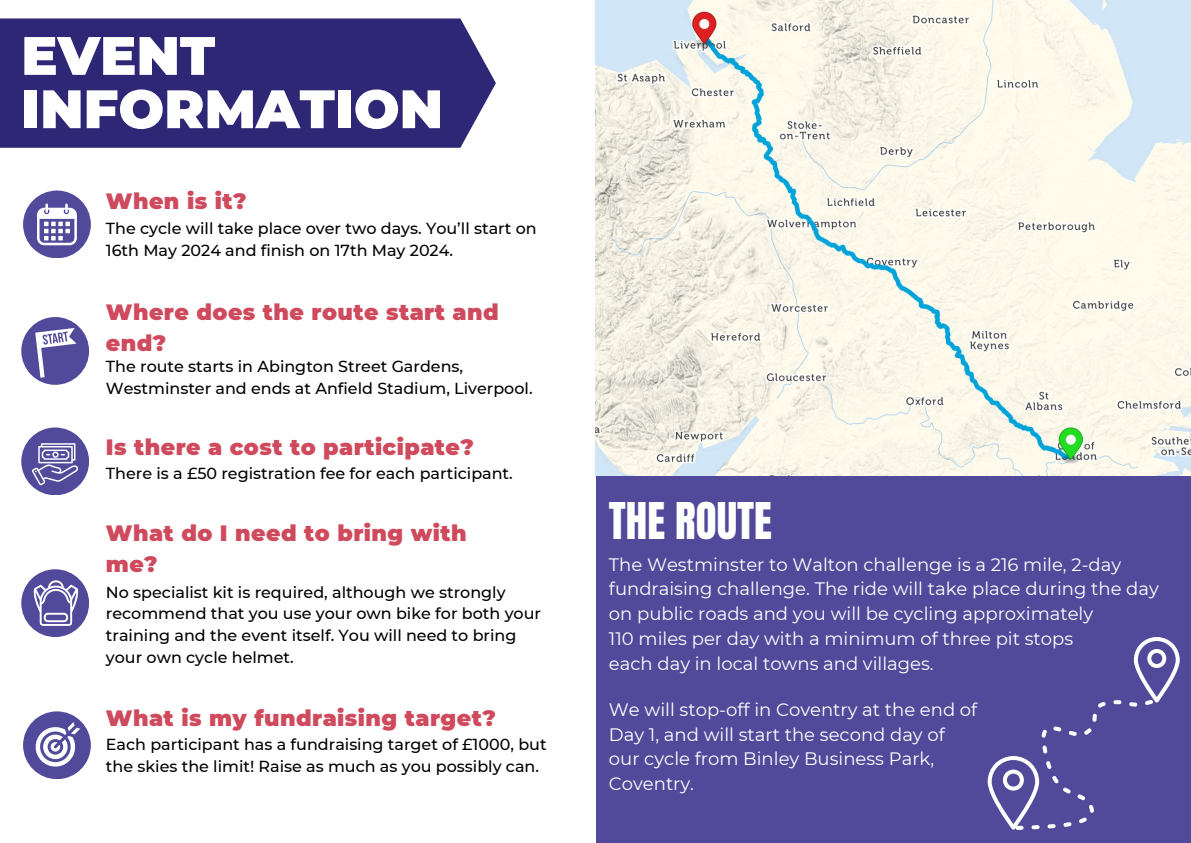
<style>
.page{position:relative;width:1191px;height:843px;background:#fff}
.page>*{position:absolute;margin:0;border:0;box-sizing:border-box;transform-origin:0 0}
.t1{font:900 54px/53.2px "Montserrat";color:#fff}
.t2{font:43px "Anton";color:#fff}
.t3{font:900 22.1px/30.6px "Montserrat";letter-spacing:.02em;color:#cf4a5d}
.t4{font:18px/24.8px "Montserrat";color:#fff}
.t5{font:500 15.9px/21.9px "Montserrat";color:#000}
</style>
<div class="page">
<div style="left:0;top:18px;width:495px;height:130px;background:#2e2776"></div>
<img style="left:595px;top:0;width:595px;height:476px">
<div style="left:595px;top:476px;width:595px;height:366px;background:#514a9a"></div>
<div style="left:23px;top:190px;width:68px;height:68px;background:#514a9a;border-radius:50%"></div>
<svg style="left:37px;top:203px;width:40px;height:42px"></svg>
<div style="left:21px;top:317px;width:68px;height:67px;background:#514a9a;border-radius:50%"></div>
<svg style="left:35px;top:328px;width:41px;height:49px"></svg>
<div style="left:23px;top:711px;width:68px;height:67px;background:#514a9a;border-radius:50%"></div>
<svg style="left:35px;top:722px;width:45px;height:45px"></svg>
<div style="left:21px;top:569px;width:68px;height:67px;background:#514a9a;border-radius:50%"></div>
<svg style="left:33px;top:580px;width:46px;height:45px"></svg>
<svg style="left:987px;top:637px;width:192px;height:192px"></svg>
<div style="left:21px;top:427px;width:68px;height:68px;background:#514a9a;border-radius:50%"></div>
<svg style="left:32px;top:443px;width:46px;height:42px"></svg>
<h1 class="t1" style="left:21px;top:29px;width:423px">EVENT<br>INFORMATION</h1>
<h3 class="t3" style="left:106px;top:186px;width:142px">When is it?</h3>
<p class="t5" style="left:106px;top:217px;width:432px">The cycle will take place over two days. You’ll start on<br>16th May 2024 and finish on 17th May 2024.</p>
<p class="t3" style="left:106px;top:297px;width:394px">Where does the route start and end?</p>
<h3 class="t5" style="left:106px;top:355px;width:428px">The route starts in Abington Street Gardens,<br>Westminster and ends at Anfield Stadium, Liverpool.</h3>
<p class="t3" style="left:106px;top:432px;width:369px">Is there a cost to participate?</p>
<p class="t5" style="left:106px;top:462px;width:408px">There is a £50 registration fee for each participant.</p>
<p class="t3" style="left:106px;top:518px;width:362px">What do I need to bring with me?</p>
<p class="t5" style="left:106px;top:580px;width:436px">No specialist kit is required, although we strongly recommend that you use your own bike for both your training and the event itself. You will need to bring your own cycle helmet.</p>
<p class="t3" style="left:106px;top:702px;width:391px">What is my fundraising target?</p>
<p class="t5" style="left:106px;top:733px;width:442px">Each participant has a fundraising target of £1000, but the skies the limit! Raise as much as you possibly can.</p>
<p class="t2" style="left:609px;top:490px;width:164px">THE ROUTE</p>
<h3 class="t4" style="left:609px;top:551px;width:551px">The Westminster to Walton challenge is a 216 mile, 2-day fundraising challenge. The ride will take place during the day on public roads and you will be cycling approximately<br>110 miles per day with a minimum of three pit stops<br>each day in local towns and villages.</h3>
<h3 class="t4" style="left:609px;top:696px;width:370px">We will stop-off in Coventry at the end of<br>Day 1, and will start the second day of our cycle from Binley Business Park,<br>Coventry.</h3>
</div>
